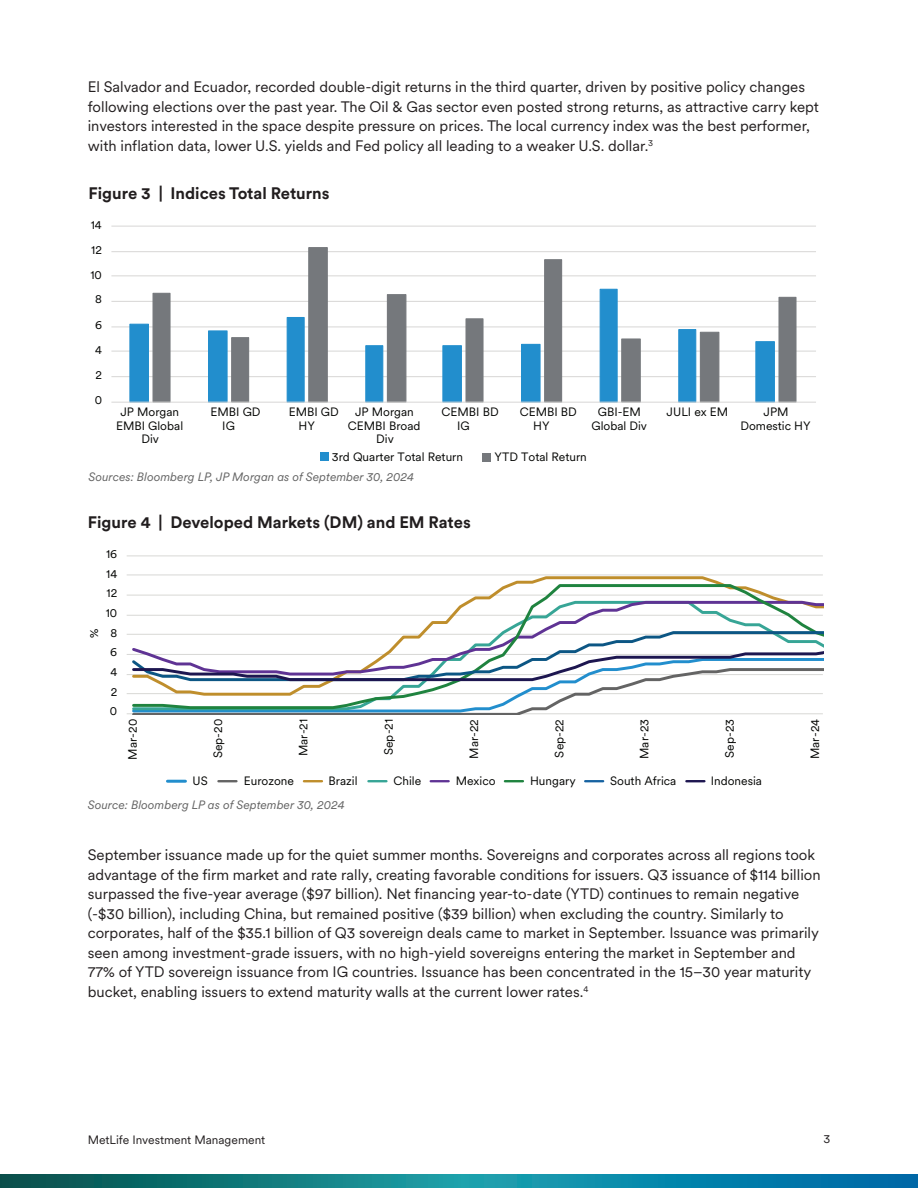
<style>
.page{position:relative;width:918px;height:1188px;background:#fff}
.page>*{position:absolute;margin:0;border:0;box-sizing:border-box;transform-origin:0 0}
.t1{font:700 16.5px "Met Life Circular";color:#211d1e}
.t2{font:15px/19.5px "Met Life Circular";color:#231f20}
.t3{font:12px/13.5px "Met Life Circular";color:#040503;text-align:center}
.t4{font:italic 12px "Met Life Circular";color:#646464}
.t5{font:12px "Met Life Circular";color:#231f20}
</style>
<div class="page">
<svg style="left:0;top:1174px;width:918px;height:14px;background:#0c7c90"></svg>
<hr style="left:111px;top:376px;width:705px;height:1px;background:#dad9d8">
<hr style="left:111px;top:351px;width:705px;height:1px;background:#dad9d8">
<hr style="left:111px;top:326px;width:705px;height:1px;background:#dad9d8">
<hr style="left:111px;top:301px;width:705px;height:1px;background:#dad9d8">
<hr style="left:111px;top:275px;width:705px;height:1px;background:#dad9d8">
<hr style="left:111px;top:251px;width:705px;height:1px;background:#dad9d8">
<hr style="left:111px;top:226px;width:705px;height:1px;background:#dad9d8">
<svg style="left:129px;top:323px;width:23px;height:79px;background:#449fd4"></svg>
<svg style="left:152px;top:247px;width:645px;height:155px"></svg>
<hr style="left:111px;top:402px;width:705px;height:1px;background:#dad9d8">
<div style="left:482px;top:453px;width:9px;height:9px;background:#75787c"></div>
<div style="left:320px;top:452px;width:9px;height:9px;background:#228ecd"></div>
<hr style="left:167px;top:780px;width:18px;height:3px;background:#228ecd">
<svg style="left:218px;top:780px;width:18px;height:2px"></svg>
<svg style="left:304px;top:780px;width:18px;height:2px"></svg>
<svg style="left:368px;top:780px;width:18px;height:2px"></svg>
<svg style="left:431px;top:780px;width:18px;height:2px"></svg>
<svg style="left:505px;top:780px;width:18px;height:2px"></svg>
<svg style="left:585px;top:780px;width:18px;height:2px"></svg>
<svg style="left:686px;top:780px;width:18px;height:2px"></svg>
<hr style="left:127px;top:693px;width:696px;height:1px;background:#d8d8d5">
<hr style="left:127px;top:674px;width:696px;height:1px;background:#d8d8d5">
<hr style="left:127px;top:654px;width:696px;height:1px;background:#d8d8d5">
<hr style="left:127px;top:634px;width:696px;height:1px;background:#d8d8d5">
<hr style="left:127px;top:615px;width:696px;height:1px;background:#d8d8d5">
<hr style="left:127px;top:595px;width:696px;height:1px;background:#d8d8d5">
<hr style="left:127px;top:575px;width:696px;height:1px;background:#d8d8d5">
<hr style="left:127px;top:556px;width:696px;height:1px;background:#d8d8d5">
<hr style="left:127px;top:713px;width:696px;height:1px;background:#d8d8d5">
<svg style="left:131px;top:575px;width:692px;height:8px"></svg>
<svg style="left:131px;top:583px;width:693px;height:47px"></svg>
<svg style="left:129px;top:630px;width:695px;height:84px"></svg>
<p class="t2" style="left:88px;top:77px;width:733px">El Salvador and Ecuador, recorded double-digit returns in the third quarter, driven by positive policy changes following elections over the past year. The Oil &amp; Gas sector even posted strong returns, as attractive carry kept investors interested in the space despite pressure on prices. The local currency index was the best performer, with inflation data, lower U.S. yields and Fed policy all leading to a weaker U.S. dollar.<sup>3</sup></p>
<p class="t1" style="left:88px;top:182px;width:243px">Figure 3 | Indices Total Returns</p>
<p class="t3" style="left:91px;top:218px;width:13px">14</p>
<p class="t3" style="left:91px;top:242px;width:12px">12</p>
<p class="t3" style="left:90px;top:268px;width:13px">10</p>
<p class="t3" style="left:95px;top:292px;width:8px">8</p>
<p class="t3" style="left:95px;top:317px;width:9px">6</p>
<p class="t3" style="left:95px;top:343px;width:8px">4</p>
<p class="t3" style="left:95px;top:367px;width:8px">2</p>
<p class="t3" style="left:95px;top:393px;width:9px">0</p>
<p class="t3" style="left:116px;top:405px;width:69px">JP Morgan<br>EMBI Global<br>Div</p>
<p class="t3" style="left:222px;top:405px;width:40px;text-align:left;text-indent:-12px">EMBI GD<br>IG</p>
<p class="t3" style="left:299px;top:405px;width:42px;text-align:left;text-indent:-10px">EMBI GD<br>HY</p>
<p class="t3" style="left:348px;top:405px;width:74px">JP Morgan<br>CEMBI Broad<br>Div</p>
<p class="t3" style="left:457px;top:405px;width:43px;text-align:left;text-indent:-15px">CEMBI BD<br>IG</p>
<p class="t3" style="left:533px;top:405px;width:45px;text-align:left;text-indent:-13px">CEMBI BD<br>HY</p>
<p class="t3" style="left:591px;top:405px;width:57px">GBI-EM<br>Global Div</p>
<p class="t3" style="left:667px;top:405px;width:63px">JULI ex EM</p>
<p class="t3" style="left:740px;top:405px;width:72px">JPM<br>Domestic HY</p>
<p class="t3" style="left:332px;top:449px;width:133px">3rd Quarter Total Return</p>
<p class="t3" style="left:495px;top:449px;width:94px">YTD Total Return</p>
<p class="t4" style="left:88px;top:468px;width:327px">Sources: Bloomberg LP, JP Morgan as of September 30, 2024</p>
<p class="t1" style="left:88px;top:511px;width:385px">Figure 4 | Developed Markets (DM) and EM Rates</p>
<p class="t3" style="left:106px;top:546px;width:13px">16</p>
<p class="t3" style="left:106px;top:566px;width:13px">14</p>
<p class="t3" style="left:107px;top:585px;width:12px">12</p>
<p class="t3" style="left:87px;top:638px;width:11px;rotate:-90deg">%</p>
<p class="t3" style="left:106px;top:605px;width:13px">10</p>
<p class="t3" style="left:111px;top:626px;width:8px">8</p>
<p class="t3" style="left:110px;top:645px;width:9px">6</p>
<p class="t3" style="left:110px;top:665px;width:8px">4</p>
<p class="t3" style="left:111px;top:685px;width:8px">2</p>
<p class="t3" style="left:110px;top:704px;width:9px">0</p>
<p class="t3" style="left:125px;top:760px;width:42px;rotate:-90deg">Mar-20</p>
<p class="t3" style="left:211px;top:758px;width:41px;rotate:-90deg">Sep-20</p>
<p class="t3" style="left:296px;top:756px;width:39px;rotate:-90deg">Mar-21</p>
<p class="t3" style="left:381px;top:755px;width:38px;rotate:-90deg">Sep-21</p>
<p class="t3" style="left:467px;top:759px;width:41px;rotate:-90deg">Mar-22</p>
<p class="t3" style="left:552px;top:758px;width:40px;rotate:-90deg">Sep-22</p>
<p class="t3" style="left:637px;top:759px;width:42px;rotate:-90deg">Mar-23</p>
<p class="t3" style="left:722px;top:758px;width:40px;rotate:-90deg">Sep-23</p>
<p class="t3" style="left:808px;top:759px;width:42px;rotate:-90deg">Mar-24</p>
<p class="t3" style="left:193px;top:773px;width:17px">US</p>
<p class="t3" style="left:244px;top:773px;width:52px">Eurozone</p>
<p class="t3" style="left:329px;top:773px;width:31px">Brazil</p>
<p class="t3" style="left:394px;top:773px;width:29px">Chile</p>
<p class="t3" style="left:456px;top:773px;width:41px">Mexico</p>
<p class="t3" style="left:530px;top:773px;width:47px">Hungary</p>
<p class="t3" style="left:610px;top:773px;width:68px">South Africa</p>
<p class="t3" style="left:711px;top:773px;width:53px">Indonesia</p>
<p class="t4" style="left:88px;top:797px;width:259px">Source: Bloomberg LP as of September 30, 2024</p>
<p class="t2" style="left:88px;top:845px;width:734px">September issuance made up for the quiet summer months. Sovereigns and corporates across all regions took advantage of the firm market and rate rally, creating favorable conditions for issuers. Q3 issuance of $114 billion surpassed the five-year average ($97 billion). Net financing year-to-date (YTD) continues to remain negative (-$30 billion), including China, but remained positive ($39 billion) when excluding the country. Similarly to corporates, half of the $35.1 billion of Q3 sovereign deals came to market in September. Issuance was primarily seen among investment-grade issuers, with no high-yield sovereigns entering the market in September and 77% of YTD sovereign issuance from IG countries. Issuance has been concentrated in the 15–30 year maturity bucket, enabling issuers to extend maturity walls at the current lower rates.<sup>4</sup></p>
<p class="t5" style="left:88px;top:1132px;width:179px">MetLife Investment Management</p>
<p class="t5" style="left:823px;top:1131px;width:8px">3</p>
</div>
